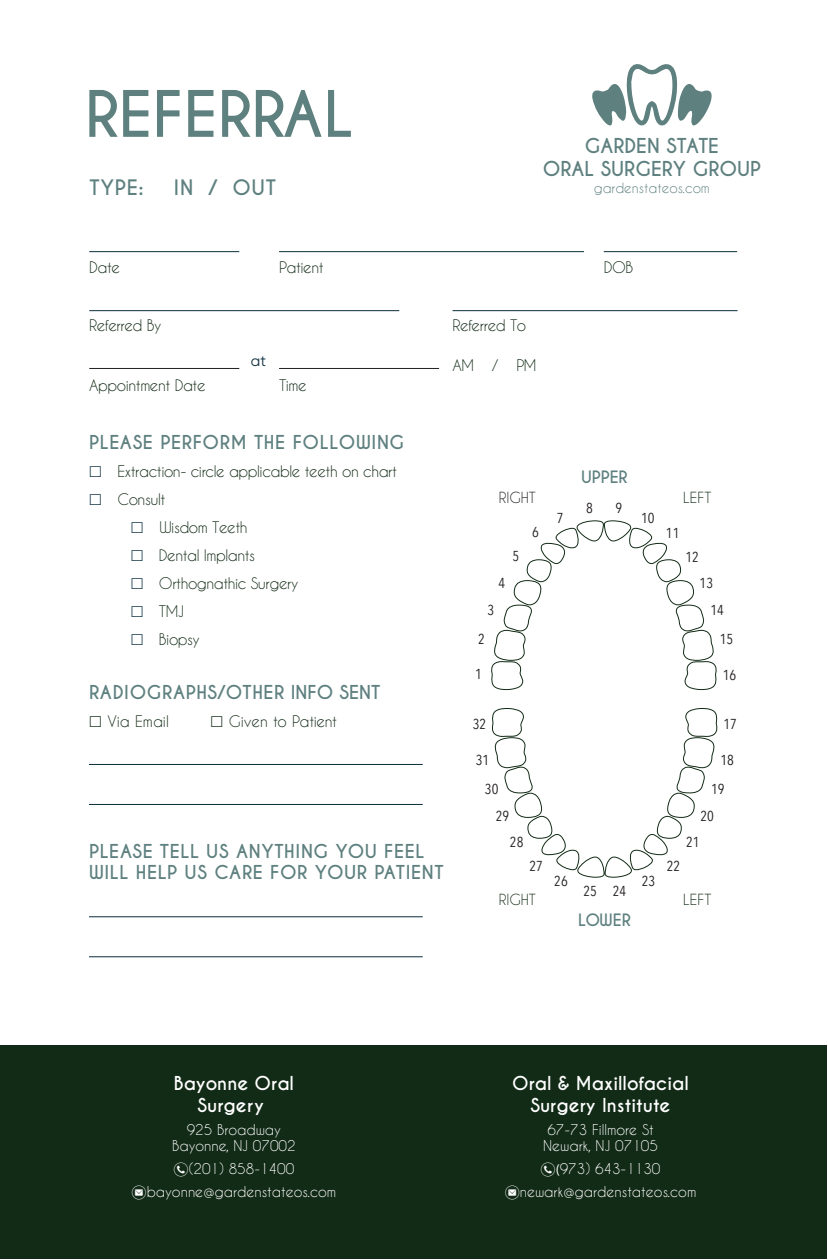
<style>
.page{position:relative;width:828px;height:1260px;background:#fff}
.page>*{position:absolute;margin:0;border:0;box-sizing:border-box;transform-origin:0 0}
.t1{font:700 20px "Caviar Dreams";letter-spacing:.035em;color:#5e807f}
.t2{font:700 19.2px/23.2px "Caviar Dreams";color:#5e807f;text-align:center}
.t3{font:700 18px/21.6px "Caviar Dreams";letter-spacing:.035em;color:#5e807f}
.t4{font:700 18px/21.6px "Caviar Dreams";color:#fff;text-align:center}
.t5{font:700 16px "Caviar Dreams";color:#5e807f}
.t6{font:15px/28px "Caviar Dreams";letter-spacing:-.03em;color:#122b16}
.t7{font:15px "Caviar Dreams";color:#122b16}
.t8{font:15px "Gilroy";color:#0a2d3c}
.t9{font:14.4px/29.4px "Avenir Next Condensed";color:#231f20}
.t10{font:14.4px "Caviar Dreams";color:#122b16}
.t11{font:600 14.4px "Avenir Next Condensed";color:#231f20}
.t12{font:14.4px "Caviar Dreams";color:#231f20}
.t13{font:14px/16.8px "Caviar Dreams";color:#fff;text-align:center}
.t14{font:13.4px "Caviar Dreams";color:#5e807f}
.s1{font-family:"typeecon"}
.s2{font-family:"Myriad Pro"}
</style>
<div class="page">
<div style="left:0;top:1045px;width:827px;height:214px;background:#122b16"></div>
<svg style="left:89px;top:90px;width:59px;height:47px"></svg>
<svg style="left:157px;top:90px;width:23px;height:47px"></svg>
<svg style="left:188px;top:90px;width:25px;height:47px"></svg>
<svg style="left:222px;top:90px;width:28px;height:47px"></svg>
<svg style="left:256px;top:90px;width:66px;height:47px"></svg>
<svg style="left:328px;top:90px;width:23px;height:47px"></svg>
<svg style="left:491px;top:520px;width:226px;height:170px"></svg>
<svg style="left:491px;top:708px;width:227px;height:170px"></svg>
<hr style="left:89px;top:764px;width:334px;height:1px;background:#0a2d3c">
<hr style="left:89px;top:804px;width:334px;height:1px;background:#0a2d3c">
<hr style="left:89px;top:916px;width:334px;height:1px;background:#0a2d3c">
<hr style="left:89px;top:956px;width:334px;height:1px;background:#0a2d3c">
<hr style="left:89px;top:251px;width:150px;height:1px;background:#0a2d3c">
<hr style="left:279px;top:251px;width:305px;height:1px;background:#0a2d3c">
<hr style="left:604px;top:251px;width:133px;height:1px;background:#0a2d3c">
<hr style="left:89px;top:310px;width:310px;height:1px;background:#0a2d3c">
<hr style="left:453px;top:310px;width:285px;height:1px;background:#0a2d3c">
<hr style="left:89px;top:368px;width:150px;height:1px;background:#231f20">
<hr style="left:279px;top:368px;width:160px;height:1px;background:#231f20">
<svg style="left:592px;top:64px;width:120px;height:62px"></svg>
<h1 class="t1" style="left:89px;top:175px;width:56px">TYPE:</h1>
<h1 class="t1" style="left:174px;top:175px;width:104px">IN / OUT</h1>
<p class="t2" style="left:543px;top:134px;width:220px">GARDEN STATE<br>ORAL SURGERY GROUP</p>
<p class="t14" style="left:594px;top:180px;width:118px">gardenstateos.com</p>
<p class="t6" style="left:89px;top:253px;width:32px">Date</p>
<p class="t6" style="left:279px;top:253px;width:46px">Patient</p>
<p class="t6" style="left:604px;top:253px;width:31px">DOB</p>
<p class="t6" style="left:89px;top:311px;width:74px">Referred By</p>
<p class="t6" style="left:453px;top:311px;width:75px">Referred To</p>
<p class="t8" style="left:251px;top:352px;width:17px">at</p>
<p class="t6" style="left:453px;top:351px;width:85px">AM / PM</p>
<p class="t6" style="left:89px;top:371px;width:118px">Appointment Date</p>
<p class="t6" style="left:279px;top:371px;width:29px">Time</p>
<p class="t3" style="left:89px;top:432px;width:317px">PLEASE PERFORM THE FOLLOWING</p>
<p class="t6" style="left:117px;top:457px;width:281px">Extraction- circle applicable teeth on chart<br>Consult</p>
<p class="t6" style="left:160px;top:513px;width:90px">Wisdom Teeth</p>
<p class="t12" style="left:499px;top:489px;width:39px">RIGHT</p>
<p class="t9" style="left:532px;top:517px;width:8px">6</p>
<p class="t9" style="left:557px;top:502px;width:8px">7</p>
<p class="t5" style="left:581px;top:467px;width:48px">UPPER</p>
<p class="t11" style="left:586px;top:467px;width:38px">UPPER</p>
<p class="t9" style="left:586px;top:492px;width:8px">8</p>
<p class="t9" style="left:615px;top:493px;width:8px">9</p>
<p class="t9" style="left:641px;top:503px;width:15px">10</p>
<p class="t10" style="left:683px;top:489px;width:30px">LEFT</p>
<p class="t9" style="left:666px;top:517px;width:15px">11</p>
<p class="t6" style="left:159px;top:541px;width:141px">Dental Implants<br>Orthognathic Surgery<br>TMJ<br>Biopsy</p>
<p class="t3" style="left:89px;top:682px;width:293px">RADIOGRAPHS/OTHER INFO SENT</p>
<p class="t7" style="left:108px;top:712px;width:63px">Via Email</p>
<p class="t6" style="left:229px;top:707px;width:110px">Given to Patient</p>
<p class="t9" style="left:498px;top:567px;width:8px">4</p>
<p class="t9" style="left:488px;top:594px;width:8px">3</p>
<p class="t9" style="left:478px;top:624px;width:8px">2</p>
<p class="t9" style="left:513px;top:541px;width:8px">5</p>
<p class="t9" style="left:475px;top:659px;width:8px">1</p>
<p class="t9" style="left:473px;top:709px;width:15px">32</p>
<p class="t9" style="left:485px;top:744px;width:15px;text-indent:-9px">31<br>30</p>
<p class="t9" style="left:496px;top:801px;width:15px">29</p>
<p class="t9" style="left:685px;top:541px;width:15px">12</p>
<p class="t9" style="left:700px;top:568px;width:15px">13</p>
<p class="t9" style="left:710px;top:595px;width:15px">14</p>
<p class="t9" style="left:720px;top:624px;width:15px">15</p>
<p class="t9" style="left:723px;top:659px;width:15px">16</p>
<p class="t9" style="left:723px;top:709px;width:15px">17</p>
<p class="t9" style="left:711px;top:744px;width:24px;text-indent:9px">18<br>19</p>
<p class="t9" style="left:700px;top:800px;width:15px">20</p>
<p class="t3" style="left:89px;top:841px;width:356px">PLEASE TELL US ANYTHING YOU FEEL<br>WILL HELP US CARE FOR YOUR PATIENT</p>
<p class="t9" style="left:510px;top:827px;width:15px">28</p>
<p class="t9" style="left:529px;top:851px;width:15px">27</p>
<p class="t9" style="left:686px;top:827px;width:15px">21</p>
<p class="t9" style="left:667px;top:851px;width:15px">22</p>
<p class="t9" style="left:642px;top:865px;width:15px">23</p>
<p class="t9" style="left:554px;top:866px;width:15px">26</p>
<p class="t9" style="left:613px;top:875px;width:15px">24</p>
<p class="t9" style="left:583px;top:876px;width:15px">25</p>
<p class="t10" style="left:499px;top:891px;width:39px">RIGHT</p>
<p class="t10" style="left:683px;top:891px;width:30px">LEFT</p>
<p class="t11" style="left:585px;top:906px;width:40px">LOWER</p>
<p class="t5" style="left:578px;top:911px;width:54px">LOWER</p>
<p class="t4" style="left:174px;top:1072px;width:122px">Bayonne Oral<br>Surgery</p>
<p class="t13" style="left:172px;top:1121px;width:125px">925 Broadway<br>Bayonne, NJ 07002</p>
<p class="t13" style="left:132px;top:1157px;width:206px;line-height:22.8px"><span class="s1">N</span>(201) 858-1400<br><span class="s1">E</span>bayonne@gardenstateos.com</p>
<p class="t4" style="left:512px;top:1073px;width:178px">Oral &amp; Maxillofacial<br>Surgery Institute</p>
<p class="t13" style="left:543px;top:1121px;width:116px;text-align:left">67-73 Fillmore St<br>Newark, NJ 07105</p>
<p class="t13" style="left:505px;top:1157px;width:193px;line-height:22.8px"><span class="s1">N</span><span class="s2">(</span>973) 643-1130<br><span class="s1">E</span>newark@gardenstateos.com</p>
</div>
